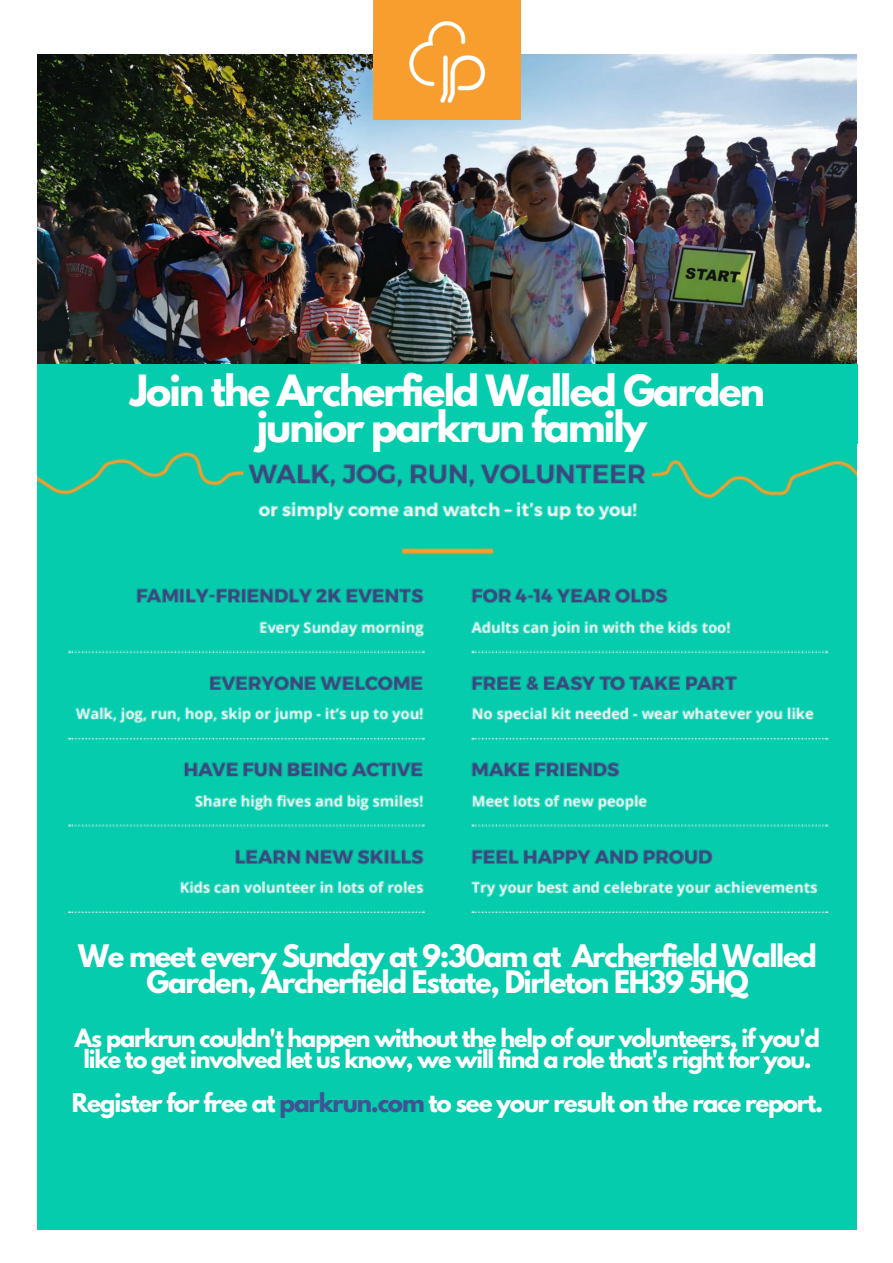
<style>
.page{position:relative;width:893px;height:1263px;background:#fff}
.page>*{position:absolute;margin:0;border:0;box-sizing:border-box;transform-origin:0 0}
.t1{font:700 38.17px/36px "League Spartan";letter-spacing:-.05em;color:#fff;text-align:center}
.t2{font:700 27.53px/25.9px "League Spartan";letter-spacing:-.05em;color:#fff;text-align:center}
.t3{font:700 23.02px "League Spartan";letter-spacing:-.05em;color:#fff}
.t4{font:700 22.27px/20.9px "League Spartan";letter-spacing:-.05em;color:#fff;text-align:center}
.s1{color:#3d5592}
</style>
<div class="page">
<img style="left:37px;top:54px;width:819px;height:310px">
<img style="left:373px;top:0;width:147px;height:119px">
<img style="left:37px;top:364px;width:819px;height:865px">
<div style="left:37px;top:913px;width:819px;height:293px;background:#05ccac"></div>
<div style="left:38px;top:364px;width:819px;height:80px;background:#05ccac"></div>
<h1 class="t1" style="left:130px;top:377px;width:636px">Join the Archerfield Walled Garden junior parkrun family</h1>
<p class="t2" style="left:78px;top:946px;width:740px">We meet every Sunday at 9:30am at Archerfield Walled<br>Garden, Archerfield Estate, Dirleton EH39 5HQ</p>
<p class="t4" style="left:75px;top:1030px;width:746px">As parkrun couldn't happen without the help of our volunteers, if you'd like to get involved let us know, we will find a role that's right for you.</p>
<p class="t3" style="left:72px;top:1091px;width:753px">Register for free at <span class="s1">parkrun.com</span> to see your result on the race report.</p>
</div>
